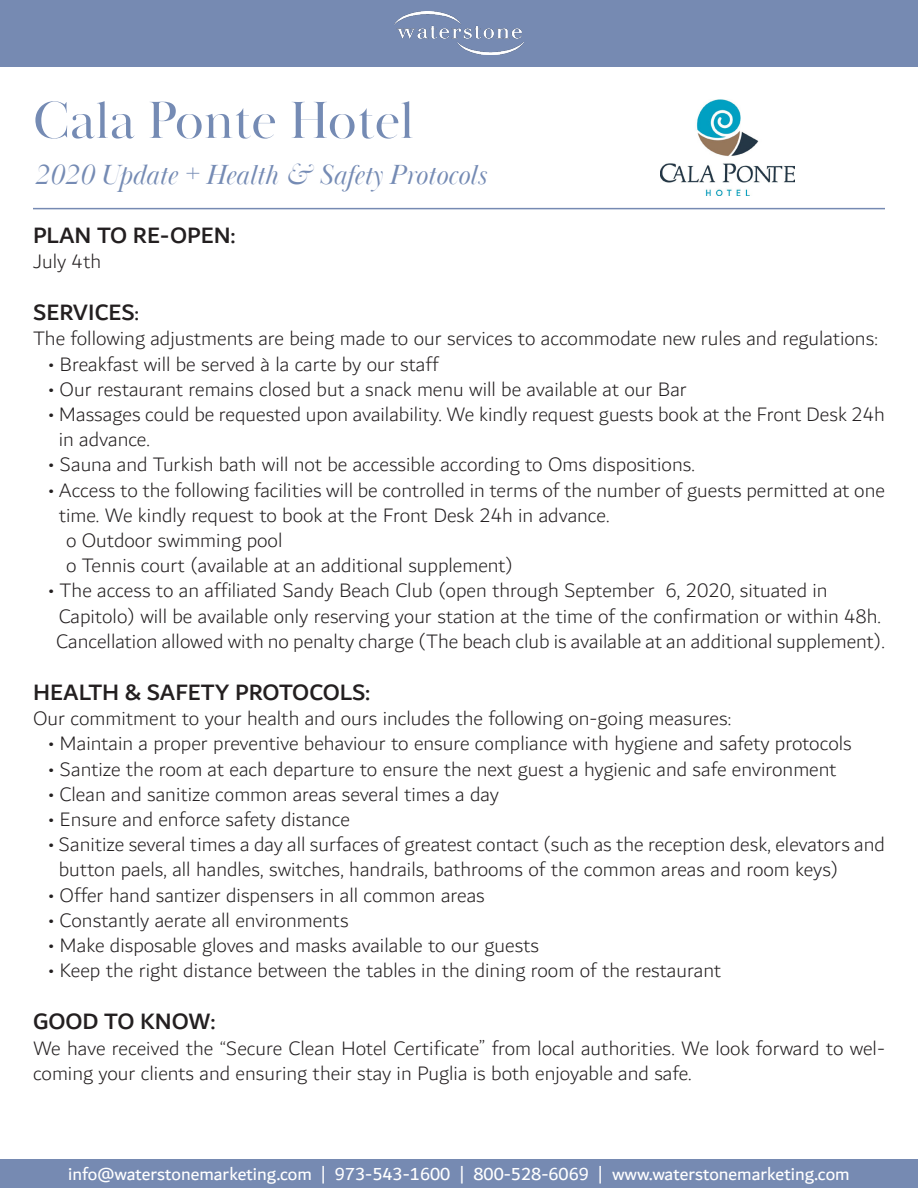
<style>
.page{position:relative;width:918px;height:1188px;background:#fff}
.page>*{position:absolute;margin:0;border:0;box-sizing:border-box;transform-origin:0 0}
.t1{font:54px "Baskerville Poster PT";color:#758bb4}
.t2{font:italic 28.5px "Baskerville Poster PT";color:#758bb4}
.t3{font:500 24px "Dubai";color:#231f20}
.t4{font:300 21px/25.2px "Dubai";color:#231f20}
.t5{font:18.75px "Dubai";color:#fff}
.s1{font-weight:400}
.s2{font-weight:400;font-size:21px}
</style>
<div class="page">
<div style="left:0;top:0;width:918px;height:67px;background:#768ab2"></div>
<img style="left:394px;top:11px;width:130px;height:44px">
<div style="left:0;top:1159px;width:918px;height:29px;background:#768ab2"></div>
<hr style="left:33px;top:208px;width:852px;height:1px;background:#768ab2">
<img style="left:661px;top:99px;width:134px;height:97px">
<p class="t1" style="left:33px;top:87px;width:383px">Cala Ponte Hotel</p>
<p class="t2" style="left:33px;top:159px;width:455px">2020 Update + Health &amp; Safety Protocols</p>
<p class="t3" style="left:33px;top:220px;width:204px">PLAN TO RE-OPEN<span class="s1">:</span></p>
<p class="t4" style="left:33px;top:249px;width:70px">July 4th</p>
<p class="t3" style="left:33px;top:298px;width:107px">SERVICES<span class="s2">:</span></p>
<p class="t4" style="left:33px;top:326px;width:846px">The following adjustments are being made to our services to accommodate new rules and regulations:</p>
<p class="t4" style="left:48px;top:352px;width:392px">• Breakfast will be served à la carte by our staff</p>
<p class="t4" style="left:48px;top:377px;width:640px">• Our restaurant remains closed but a snack menu will be available at our Bar</p>
<p class="t4" style="left:48px;top:402px;width:839px">• Massages could be requested upon availability. We kindly request guests book at the Front Desk 24h</p>
<p class="t4" style="left:59px;top:427px;width:93px">in advance.</p>
<p class="t4" style="left:48px;top:452px;width:649px">• Sauna and Turkish bath will not be accessible according to Oms dispositions.</p>
<p class="t4" style="left:48px;top:478px;width:838px">• Access to the following facilities will be controlled in terms of the number of guests permitted at one</p>
<p class="t4" style="left:59px;top:503px;width:552px">time. We kindly request to book at the Front Desk 24h in advance.</p>
<p class="t4" style="left:66px;top:528px;width:218px">o Outdoor swimming pool</p>
<p class="t4" style="left:66px;top:553px;width:449px">o Tennis court (available at an additional supplement)</p>
<p class="t4" style="left:48px;top:578px;width:781px">• The access to an affiliated Sandy Beach Club (open through September 6, 2020, situated in</p>
<p class="t4" style="left:59px;top:604px;width:824px">Capitolo) will be available only reserving your station at the time of the confirmation or within 48h.</p>
<p class="t4" style="left:56px;top:629px;width:830px">Cancellation allowed with no penalty charge (The beach club is available at an additional supplement).</p>
<p class="t3" style="left:33px;top:678px;width:338px">HEALTH &amp; SAFETY PROTOCOLS<span class="s1">:</span></p>
<p class="t4" style="left:33px;top:706px;width:700px">Our commitment to your health and ours includes the following on-going measures:</p>
<p class="t4" style="left:48px;top:731px;width:805px">• Maintain a proper preventive behaviour to ensure compliance with hygiene and safety protocols</p>
<p class="t4" style="left:48px;top:757px;width:790px">• Santize the room at each departure to ensure the next guest a hygienic and safe environment</p>
<p class="t4" style="left:48px;top:782px;width:453px">• Clean and sanitize common areas several times a day</p>
<p class="t4" style="left:48px;top:807px;width:304px">• Ensure and enforce safety distance</p>
<p class="t4" style="left:48px;top:832px;width:839px">• Sanitize several times a day all surfaces of greatest contact (such as the reception desk, elevators and</p>
<p class="t4" style="left:59px;top:857px;width:781px">button paels, all handles, switches, handrails, bathrooms of the common areas and room keys)</p>
<p class="t4" style="left:48px;top:883px;width:438px">• Offer hand santizer dispensers in all common areas</p>
<p class="t4" style="left:48px;top:908px;width:302px">• Constantly aerate all environments</p>
<p class="t4" style="left:48px;top:933px;width:493px">• Make disposable gloves and masks available to our guests</p>
<p class="t4" style="left:48px;top:958px;width:675px">• Keep the right distance between the tables in the dining room of the restaurant</p>
<p class="t3" style="left:33px;top:1007px;width:184px">GOOD TO KNOW<span class="s1">:</span></p>
<p class="t4" style="left:33px;top:1036px;width:854px">We have received the “Secure Clean Hotel Certificate” from local authorities. We look forward to wel&shy;coming your clients and ensuring their stay in Puglia is both enjoyable and safe.</p>
<p class="t5" style="left:68px;top:1162px;width:783px">info@waterstonemarketing.com | 973-543-1600 | 800-528-6069 | www.waterstonemarketing.com</p>
</div>
